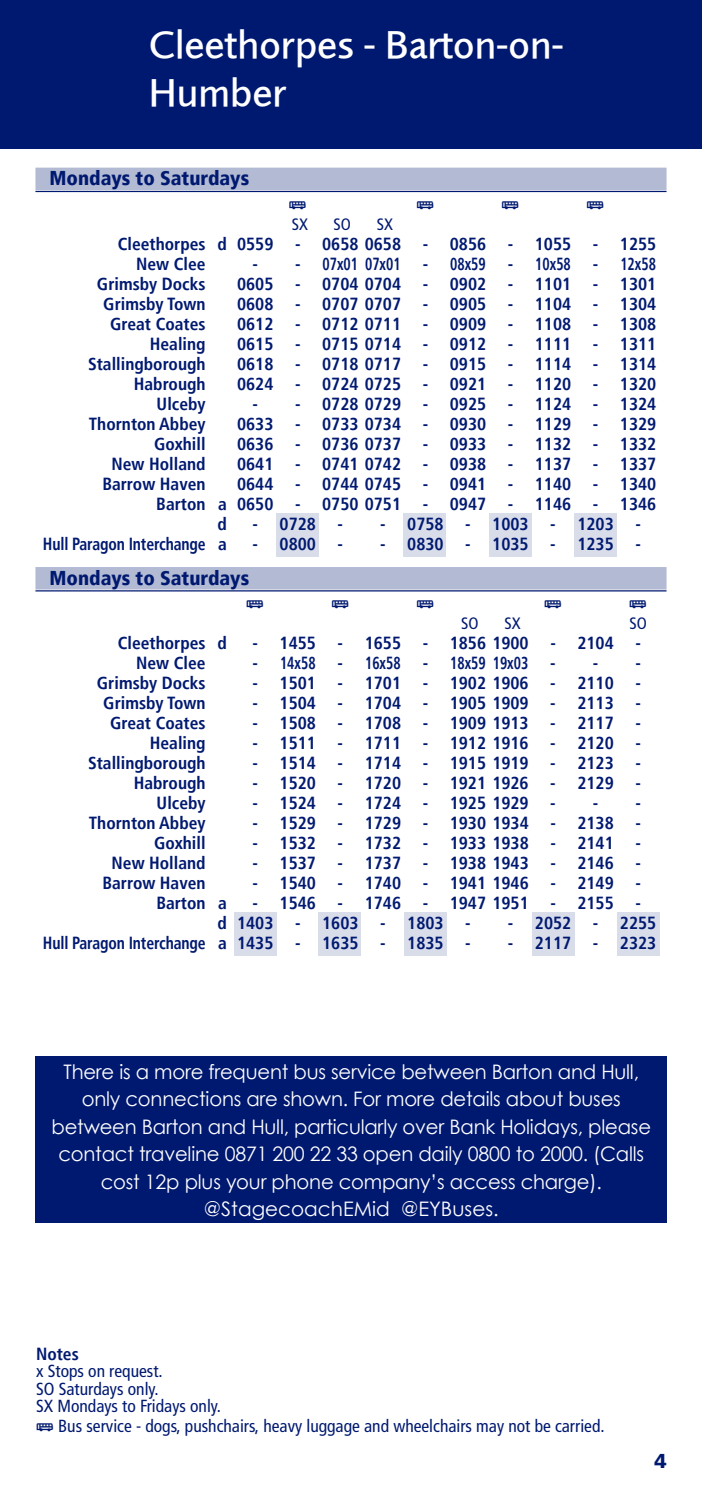
<style>
.page{position:relative;width:702px;height:1489px;background:#fff}
.page>*{position:absolute;margin:0;border:0;box-sizing:border-box;transform-origin:0 0}
.t1{font:500 40px/48px "Foundry Sans";color:#fff}
.t2{font:20px/27.5px "Century Gothic";letter-spacing:-.01em;color:#fff;text-align:center}
.t3{font:900 condensed 20px "Frutiger LT";color:#001970}
.t4{font:900 20px "Frutiger LT";color:#001970}
.t5{font:700 condensed 17.5px/20px "Frutiger LT";color:#001970}
.t6{font:condensed 17.5px/17.5px "Frutiger LT";color:#001970}
.t7{font:700 condensed 17.5px "Frutiger LT";color:#001970;scale:.9 1}
.t8{font:700 condensed 17.5px "Frutiger LT";color:#001970;scale:.8 1}
.t9{font:condensed 16.5px "Frutiger LT";color:#001970}
.t10{font:16.5px "BRFACE2";color:#001970}
.s1{font-family:"BRFACE2";font-stretch:normal;font-size:16.5px}
</style>
<div class="page">
<div style="left:0;top:0;width:702px;height:149px;background:#001970"></div>
<div style="left:276px;top:512px;width:43px;height:44px;background:#d9ddea"></div>
<div style="left:234px;top:911px;width:42px;height:44px;background:#d9ddea"></div>
<div style="left:403px;top:512px;width:43px;height:44px;background:#d9ddea"></div>
<div style="left:318px;top:911px;width:43px;height:44px;background:#d9ddea"></div>
<div style="left:489px;top:512px;width:43px;height:44px;background:#d9ddea"></div>
<div style="left:404px;top:911px;width:43px;height:44px;background:#d9ddea"></div>
<div style="left:532px;top:911px;width:42px;height:44px;background:#d9ddea"></div>
<div style="left:617px;top:911px;width:42px;height:44px;background:#d9ddea"></div>
<div style="left:574px;top:512px;width:43px;height:44px;background:#d9ddea"></div>
<div style="left:35px;top:168px;width:631px;height:22px;background:#b3bad4"></div>
<hr style="left:35px;top:191px;width:631px;height:1px;background:#001970">
<div style="left:35px;top:567px;width:631px;height:22px;background:#b3bad4"></div>
<hr style="left:35px;top:590px;width:631px;height:1px;background:#001970">
<div style="left:35px;top:1056px;width:632px;height:167px;background:#001970"></div>
<h1 class="t1" style="left:149px;top:20px;width:416px">Cleethorpes - Barton-on-<br>Humber</h1>
<p class="t3" style="left:50px;top:166px;width:201px">Mondays to Saturdays</p>
<p class="t10" style="left:289px;top:194px;width:19px">G</p>
<p class="t10" style="left:416px;top:194px;width:19px">G</p>
<p class="t10" style="left:501px;top:194px;width:19px">G</p>
<p class="t10" style="left:586px;top:194px;width:19px">G</p>
<p class="t9" style="left:292px;top:214px;width:18px">SX</p>
<p class="t9" style="left:333px;top:214px;width:19px">SO</p>
<p class="t9" style="left:377px;top:214px;width:18px">SX</p>
<p class="t5" style="left:136px;top:234px;width:521px;text-indent:-18px">Cleethorpes d 0559 - 0658 0658 - 0856 - 1055 - 1255<br>New Clee</p>
<p class="t5" style="left:252px;top:254px;width:50px">- -</p>
<p class="t8" style="left:322px;top:253px;width:99px">07x01 07x01</p>
<p class="t5" style="left:422px;top:254px;width:65px">- 08x59</p>
<p class="t5" style="left:507px;top:254px;width:65px">- 10x58</p>
<p class="t5" style="left:593px;top:254px;width:65px">- 12x58</p>
<p class="t5" style="left:97px;top:274px;width:110px">Grimsby Docks</p>
<p class="t5" style="left:237px;top:274px;width:421px">0605 - 0704 0704 - 0902 - 1101 - 1301</p>
<p class="t5" style="left:103px;top:294px;width:104px">Grimsby Town</p>
<p class="t5" style="left:237px;top:294px;width:421px">0608 - 0707 0707 - 0905 - 1104 - 1304</p>
<p class="t5" style="left:110px;top:314px;width:97px">Great Coates</p>
<p class="t5" style="left:237px;top:314px;width:421px">0612 - 0712 0711 - 0909 - 1108 - 1308</p>
<p class="t5" style="left:150px;top:334px;width:57px">Healing</p>
<p class="t5" style="left:237px;top:334px;width:421px">0615 - 0715 0714 - 0912 - 1111 - 1311</p>
<p class="t5" style="left:88px;top:354px;width:119px">Stallingborough</p>
<p class="t5" style="left:237px;top:354px;width:421px">0618 - 0718 0717 - 0915 - 1114 - 1314</p>
<p class="t5" style="left:134px;top:374px;width:73px">Habrough</p>
<p class="t5" style="left:237px;top:374px;width:421px">0624 - 0724 0725 - 0921 - 1120 - 1320</p>
<p class="t5" style="left:157px;top:394px;width:50px">Ulceby</p>
<p class="t5" style="left:252px;top:394px;width:405px">- - 0728 0729 - 0925 - 1124 - 1324</p>
<p class="t5" style="left:89px;top:414px;width:118px">Thornton Abbey</p>
<p class="t5" style="left:237px;top:414px;width:421px">0633 - 0733 0734 - 0930 - 1129 - 1329</p>
<p class="t5" style="left:154px;top:434px;width:53px">Goxhill</p>
<p class="t5" style="left:237px;top:434px;width:421px">0636 - 0736 0737 - 0933 - 1132 - 1332</p>
<p class="t5" style="left:111px;top:454px;width:96px">New Holland</p>
<p class="t5" style="left:237px;top:454px;width:421px">0641 - 0741 0742 - 0938 - 1137 - 1337</p>
<p class="t5" style="left:102px;top:474px;width:105px">Barrow Haven</p>
<p class="t5" style="left:237px;top:474px;width:421px">0644 - 0744 0745 - 0941 - 1140 - 1340</p>
<p class="t5" style="left:156px;top:494px;width:501px">Barton a 0650 - 0750 0751 - 0947 - 1146 - 1346</p>
<p class="t5" style="left:217px;top:514px;width:11px">d</p>
<p class="t5" style="left:252px;top:514px;width:92px">- 0728 -</p>
<p class="t5" style="left:380px;top:514px;width:262px">- 0758 - 1003 - 1203 -</p>
<p class="t7" style="left:43px;top:533px;width:206px">Hull Paragon Interchange a</p>
<p class="t5" style="left:252px;top:534px;width:92px">- 0800 -</p>
<p class="t5" style="left:380px;top:534px;width:262px">- 0830 - 1035 - 1235 -</p>
<p class="t3" style="left:50px;top:565px;width:201px">Mondays to Saturdays</p>
<p class="t10" style="left:246px;top:594px;width:19px">G</p>
<p class="t10" style="left:331px;top:594px;width:19px">G</p>
<p class="t10" style="left:416px;top:594px;width:19px">G</p>
<p class="t10" style="left:544px;top:594px;width:19px">G</p>
<p class="t10" style="left:629px;top:594px;width:19px">G</p>
<p class="t9" style="left:461px;top:614px;width:19px">SO</p>
<p class="t9" style="left:504px;top:614px;width:18px">SX</p>
<p class="t9" style="left:629px;top:614px;width:19px">SO</p>
<p class="t5" style="left:118px;top:633px;width:111px">Cleethorpes d</p>
<p class="t5" style="left:252px;top:633px;width:390px">- 1455 - 1655 - 1856 1900 - 2104 -</p>
<p class="t5" style="left:136px;top:653px;width:71px">New Clee</p>
<p class="t5" style="left:252px;top:653px;width:65px">- 14x58</p>
<p class="t5" style="left:337px;top:653px;width:65px">- 16x58</p>
<p class="t5" style="left:422px;top:653px;width:107px">- 18x59 19x03</p>
<p class="t5" style="left:550px;top:653px;width:50px">- -</p>
<p class="t5" style="left:635px;top:653px;width:7px">-</p>
<p class="t5" style="left:97px;top:673px;width:110px">Grimsby Docks</p>
<p class="t5" style="left:252px;top:673px;width:390px">- 1501 - 1701 - 1902 1906 - 2110 -</p>
<p class="t5" style="left:103px;top:693px;width:104px">Grimsby Town</p>
<p class="t5" style="left:252px;top:693px;width:390px">- 1504 - 1704 - 1905 1909 - 2113 -</p>
<p class="t5" style="left:110px;top:713px;width:97px">Great Coates</p>
<p class="t5" style="left:252px;top:713px;width:390px">- 1508 - 1708 - 1909 1913 - 2117 -</p>
<p class="t5" style="left:150px;top:733px;width:57px">Healing</p>
<p class="t5" style="left:252px;top:733px;width:390px">- 1511 - 1711 - 1912 1916 - 2120 -</p>
<p class="t5" style="left:88px;top:753px;width:119px">Stallingborough</p>
<p class="t5" style="left:252px;top:753px;width:390px">- 1514 - 1714 - 1915 1919 - 2123 -</p>
<p class="t5" style="left:134px;top:773px;width:73px">Habrough</p>
<p class="t5" style="left:252px;top:773px;width:390px">- 1520 - 1720 - 1921 1926 - 2129 -</p>
<p class="t5" style="left:157px;top:793px;width:50px">Ulceby</p>
<p class="t5" style="left:252px;top:793px;width:305px">- 1524 - 1724 - 1925 1929 -</p>
<p class="t5" style="left:593px;top:793px;width:50px">- -</p>
<p class="t5" style="left:89px;top:813px;width:118px">Thornton Abbey</p>
<p class="t5" style="left:252px;top:813px;width:390px">- 1529 - 1729 - 1930 1934 - 2138 -</p>
<p class="t5" style="left:154px;top:833px;width:53px">Goxhill</p>
<p class="t5" style="left:252px;top:833px;width:390px">- 1532 - 1732 - 1933 1938 - 2141 -</p>
<p class="t5" style="left:112px;top:853px;width:96px">New Holland</p>
<p class="t5" style="left:252px;top:853px;width:390px">- 1537 - 1737 - 1938 1943 - 2146 -</p>
<p class="t5" style="left:102px;top:873px;width:105px">Barrow Haven</p>
<p class="t5" style="left:252px;top:873px;width:390px">- 1540 - 1740 - 1941 1946 - 2149 -</p>
<p class="t5" style="left:156px;top:893px;width:72px">Barton a</p>
<p class="t5" style="left:217px;top:893px;width:425px;text-indent:35px">- 1546 - 1746 - 1947 1951 - 2155 - d 1403 - 1603 - 1803 -</p>
<p class="t5" style="left:508px;top:913px;width:150px">- 2052 - 2255</p>
<p class="t7" style="left:43px;top:932px;width:477px">Hull Paragon Interchange a 1435 - 1635 - 1835 -</p>
<p class="t5" style="left:507px;top:933px;width:150px">- 2117 - 2323</p>
<p class="t2" style="left:51px;top:1057px;width:601px">There is a more frequent bus service between Barton and Hull, only connections are shown. For more details about buses between Barton and Hull, particularly over Bank Holidays, please contact traveline 0871 200 22 33 open daily 0800 to 2000. (Calls cost 12p plus your phone company’s access charge). @StagecoachEMid @EYBuses.</p>
<p class="t5" style="left:36px;top:1343px;width:44px">Notes</p>
<p class="t6" style="left:36px;top:1362px;width:186px">x Stops on request.<br>SO Saturdays only.<br>SX Mondays to Fridays only.</p>
<p class="t6" style="left:36px;top:1417px;width:570px"><span class="s1">G</span> Bus service - dogs, pushchairs, heavy luggage and wheelchairs may not be carried.</p>
<p class="t4" style="left:654px;top:1448px;width:14px">4</p>
</div>
